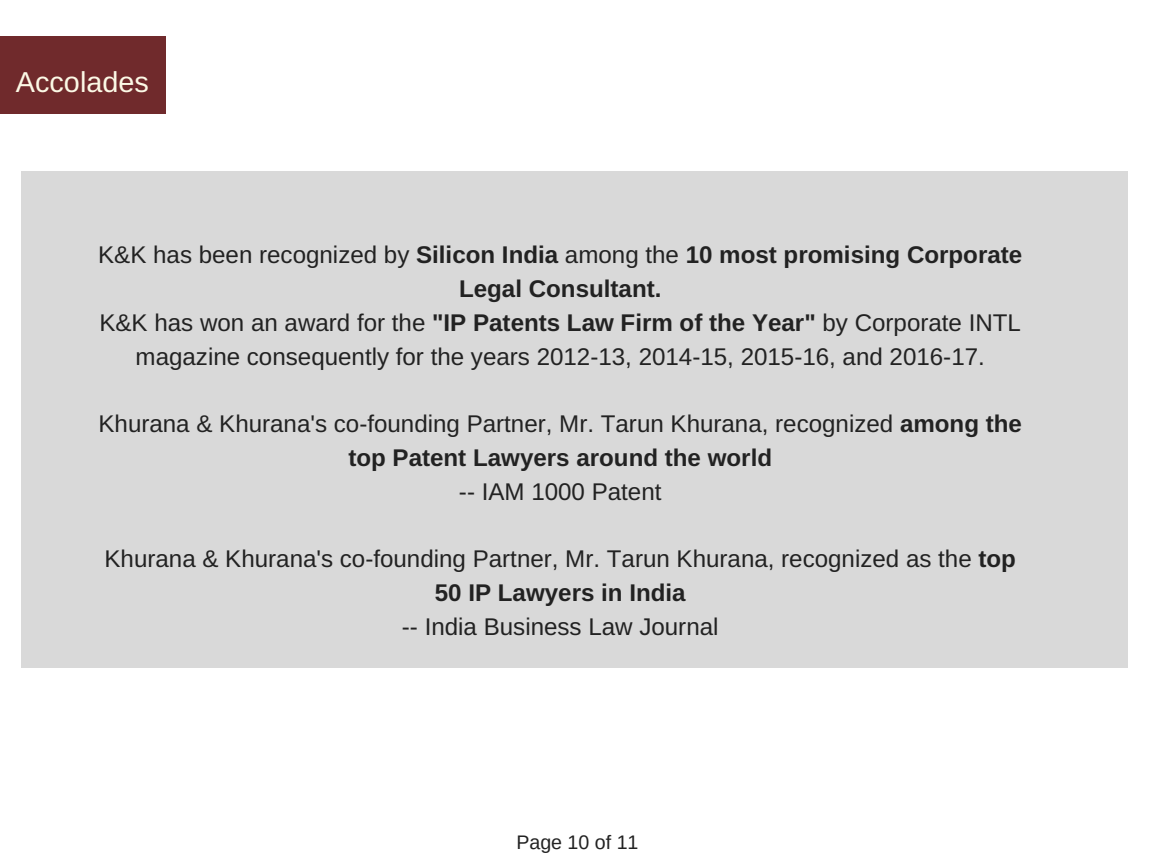
<style>
.page{position:relative;width:1152px;height:864px;background:#fff}
.page>*{position:absolute;margin:0;border:0;box-sizing:border-box;transform-origin:0 0}
.t1{font:28.8px "Arimo";color:#fcf9e6}
.t2{font:24.15px/33.8px "Arimo";color:#222;text-align:center}
.t3{font:19.65px "Arimo";color:#222}
.s1{font-weight:700}
</style>
<div class="page">
<div style="left:21px;top:171px;width:1107px;height:496px;background:#d9d9d9"></div>
<div style="left:0;top:36px;width:165px;height:78px;background:#702a2c"></div>
<p class="t1" style="left:16px;top:66px;width:134px">Accolades</p>
<p class="t2" style="left:98px;top:238px;width:926px">K&amp;K has been recognized by <span class="s1">Silicon India</span> among the <span class="s1">10 most promising Corporate Legal Consultant.<br></span>K&amp;K has won an award for the <span class="s1">"IP Patents Law Firm of the Year"</span> by Corporate INTL magazine consequently for the years 2012-13, 2014-15, 2015-16, and 2016-17.</p>
<p class="t2" style="left:98px;top:407px;width:925px">Khurana &amp; Khurana's co-founding Partner, Mr. Tarun Khurana, recognized <span class="s1">among the top Patent Lawyers around the world</span></p>
<p class="t2" style="left:459px;top:474px;width:204px">-- IAM 1000 Patent</p>
<p class="t2" style="left:105px;top:542px;width:913px">Khurana &amp; Khurana's co-founding Partner, Mr. Tarun Khurana, recognized as the <span class="s1">top<br>50 IP Lawyers in India</span></p>
<p class="t2" style="left:402px;top:609px;width:318px">-- India Business Law Journal</p>
<p class="t3" style="left:516px;top:832px;width:124px">Page 10 of 11</p>
</div>
